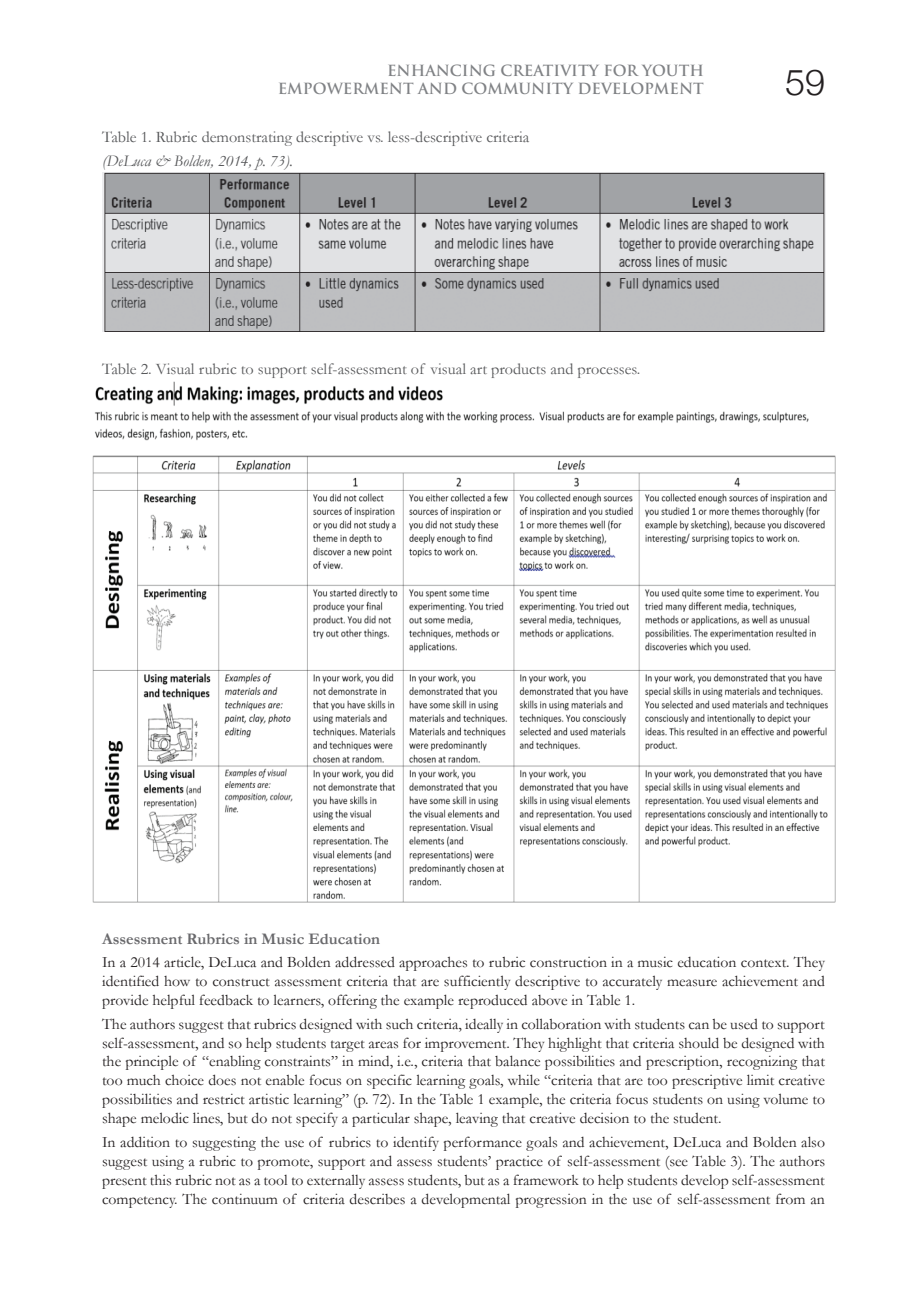
<style>
.page{position:relative;width:906px;height:1289px;background:#fff}
.page>*{position:absolute;margin:0;border:0;box-sizing:border-box;transform-origin:0 0}
.t1{font:300 36px "Helvetica Neue";color:#231f20}
.t2{font:16.2px "Garamond";color:#57585a}
.t3{font:700 16.2px "Garamond";color:#69696c}
.t4{font:italic 16.2px "Garamond";color:#57585a}
.t5{font:15.75px/18.9px "Garamond";color:#231f20;text-align:justify}
.t6{font:700 15px/18px "Trajan Pro";color:#808285;text-align:right}
</style>
<div class="page">
<img style="left:102px;top:173px;width:723px;height:158px">
<img style="left:92px;top:381px;width:744px;height:522px">
<p class="t6" style="left:278px;top:61px;width:427px">ENHANCING CREATIVITY FOR YOUTH<br>EMPOWERMENT AND COMMUNITY DEVELOPMENT</p>
<h1 class="t1" style="left:785px;top:61px;width:42px">59</h1>
<p class="t2" style="left:102px;top:128px;width:429px">Table 1. Rubric demonstrating descriptive vs. less-descriptive criteria</p>
<p class="t4" style="left:102px;top:151px;width:192px">(DeLuca &amp; Bolden, 2014, p. 73).</p>
<p class="t2" style="left:102px;top:359px;width:540px">Table 2. Visual rubric to support self-assessment of visual art products and processes.</p>
<p class="t3" style="left:102px;top:929px;width:279px">Assessment Rubrics in Music Education</p>
<p class="t5" style="left:102px;top:952px;width:724px">In a 2014 article, DeLuca and Bolden addressed approaches to rubric construction in a music education context. They identified how to construct assessment criteria that are sufficiently descriptive to accurately measure achievement and provide helpful feedback to learners, offering the example reproduced above in Table 1.</p>
<p class="t5" style="left:102px;top:1014px;width:724px">The authors suggest that rubrics designed with such criteria, ideally in collaboration with students can be used to support self-assessment, and so help students target areas for improvement. They highlight that criteria should be designed with the principle of “enabling constraints” in mind, i.e., criteria that balance possibilities and prescription, recognizing that too much choice does not enable focus on specific learning goals, while “criteria that are too prescriptive limit creative possibilities and restrict artistic learning” (p. 72). In the Table 1 example, the criteria focus students on using volume to shape melodic lines, but do not specify a particular shape, leaving that creative decision to the student.</p>
<p class="t5" style="left:102px;top:1132px;width:724px">In addition to suggesting the use of rubrics to identify performance goals and achievement, DeLuca and Bolden also suggest using a rubric to promote, support and assess students’ practice of self-assessment (see Table 3). The authors present this rubric not as a tool to externally assess students, but as a framework to help students develop self-assessment competency. The continuum of criteria describes a developmental progression in the use of self-assessment from an</p>
</div>
